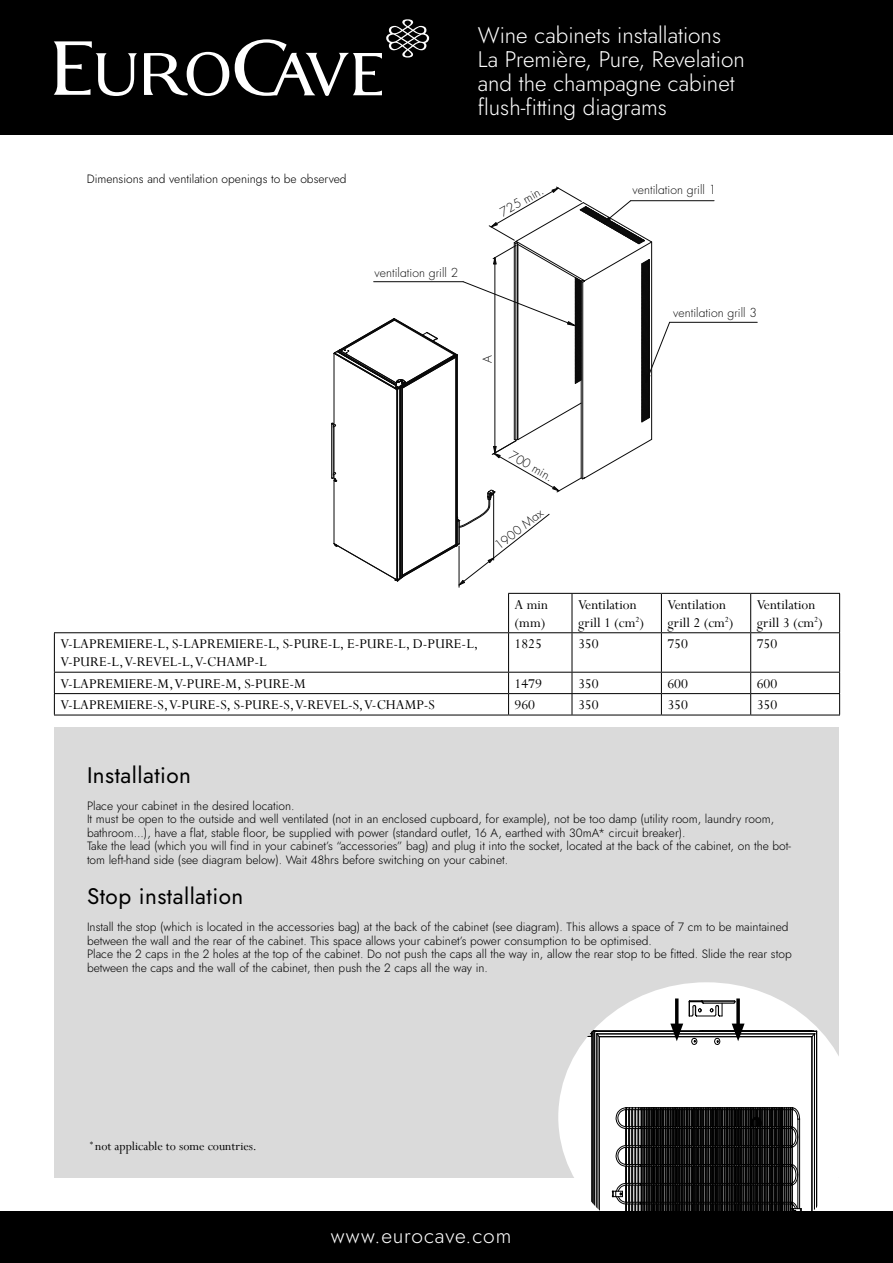
<style>
.page{position:relative;width:893px;height:1263px;background:#fff}
.page>*{position:absolute;margin:0;border:0;box-sizing:border-box;transform-origin:0 0}
.t1{font:300 22.5px/24px "Jost";color:#fff}
.t2{font:22.5px "Jost";letter-spacing:.02em;color:#000}
.t3{font:300 21px "Jost";letter-spacing:.04em;color:#fff}
.t4{font:15px/18px "Perpetua";color:#000}
.t5{font:13.5px "Perpetua";color:#000}
.t6{font:300 12.15px "Futura";letter-spacing:.005em;color:#090909}
.t7{font:300 12px/13.5px "Jost";color:#000}
</style>
<div class="page">
<div style="left:54px;top:727px;width:785px;height:451px;background:#dadada"></div>
<div style="left:558px;top:982px;width:297px;height:270px;background:#fff;border-radius:50%"></div>
<hr style="left:816px;top:1031px;width:1px;height:221px;background:#000">
<hr style="left:814px;top:1034px;width:1px;height:218px;background:#000">
<hr style="left:812px;top:1036px;width:1px;height:216px;background:#000">
<hr style="left:811px;top:1037px;width:1px;height:215px;background:#000">
<svg style="left:691px;top:1037px;width:7px;height:8px"></svg>
<svg style="left:714px;top:1037px;width:7px;height:8px"></svg>
<hr style="left:558px;top:1031px;width:33px;height:1px;background:#000">
<hr style="left:558px;top:1030px;width:34px;height:1px;background:#000">
<hr style="left:558px;top:1033px;width:33px;height:1px;background:#000">
<hr style="left:558px;top:1036px;width:34px;height:1px;background:#000">
<hr style="left:594px;top:1031px;width:1px;height:221px;background:#000">
<hr style="left:595px;top:1031px;width:221px;height:1px;background:#000">
<hr style="left:594px;top:1030px;width:223px;height:1px;background:#000">
<hr style="left:596px;top:1034px;width:1px;height:218px;background:#000">
<hr style="left:597px;top:1033px;width:217px;height:1px;background:#000">
<hr style="left:599px;top:1036px;width:1px;height:216px;background:#000">
<hr style="left:593px;top:1031px;width:1px;height:221px;background:#000">
<hr style="left:591px;top:1031px;width:1px;height:221px;background:#000">
<hr style="left:599px;top:1036px;width:213px;height:1px;background:#000">
<svg style="left:809px;top:1030px;width:8px;height:8px"></svg>
<svg style="left:591px;top:1030px;width:9px;height:8px"></svg>
<hr style="left:702px;top:1001px;width:33px;height:1px;background:#000">
<hr style="left:702px;top:1000px;width:32px;height:1px;background:#000">
<hr style="left:703px;top:1003px;width:31px;height:1px;background:#000">
<svg style="left:688px;top:1000px;width:35px;height:17px"></svg>
<svg style="left:612px;top:1107px;width:190px;height:105px;background:#2c2c2c"></svg>
<hr style="left:594px;top:1030px;width:108px;height:1px;background:#000">
<div style="left:0;top:0;width:893px;height:135px;background:#000"></div>
<div style="left:0;top:1212px;width:893px;height:51px;background:#000"></div>
<hr style="left:670px;top:322px;width:87px;height:1px;background:#090909">
<hr style="left:459px;top:546px;width:1px;height:41px;background:#090909">
<hr style="left:631px;top:200px;width:83px;height:1px;background:#090909">
<svg style="left:331px;top:186px;width:339px;height:400px"></svg>
<hr style="left:508px;top:593px;width:64px;height:1px;background:#000">
<hr style="left:508px;top:594px;width:1px;height:38px;background:#000">
<hr style="left:572px;top:593px;width:89px;height:1px;background:#000">
<hr style="left:572px;top:594px;width:1px;height:38px;background:#000">
<hr style="left:661px;top:593px;width:90px;height:1px;background:#000">
<hr style="left:661px;top:594px;width:1px;height:38px;background:#000">
<hr style="left:751px;top:593px;width:89px;height:1px;background:#000">
<hr style="left:750px;top:594px;width:1px;height:38px;background:#000">
<hr style="left:839px;top:594px;width:1px;height:38px;background:#000">
<hr style="left:54px;top:632px;width:455px;height:1px;background:#000">
<hr style="left:54px;top:633px;width:1px;height:39px;background:#000">
<hr style="left:509px;top:632px;width:63px;height:1px;background:#000">
<hr style="left:508px;top:633px;width:1px;height:39px;background:#000">
<hr style="left:572px;top:632px;width:89px;height:1px;background:#000">
<hr style="left:572px;top:633px;width:1px;height:39px;background:#000">
<hr style="left:661px;top:632px;width:90px;height:1px;background:#000">
<hr style="left:661px;top:633px;width:1px;height:39px;background:#000">
<hr style="left:751px;top:632px;width:89px;height:1px;background:#000">
<hr style="left:750px;top:633px;width:1px;height:39px;background:#000">
<hr style="left:839px;top:633px;width:1px;height:39px;background:#000">
<hr style="left:54px;top:672px;width:455px;height:1px;background:#000">
<hr style="left:509px;top:672px;width:63px;height:1px;background:#000">
<hr style="left:572px;top:672px;width:89px;height:1px;background:#000">
<hr style="left:661px;top:672px;width:90px;height:1px;background:#000">
<hr style="left:751px;top:672px;width:89px;height:1px;background:#000">
<hr style="left:54px;top:693px;width:455px;height:1px;background:#000">
<svg style="left:54px;top:672px;width:1px;height:43px"></svg>
<hr style="left:509px;top:693px;width:63px;height:1px;background:#000">
<svg style="left:508px;top:672px;width:1px;height:43px"></svg>
<hr style="left:572px;top:693px;width:89px;height:1px;background:#000">
<svg style="left:572px;top:672px;width:1px;height:43px"></svg>
<hr style="left:661px;top:693px;width:90px;height:1px;background:#000">
<svg style="left:661px;top:672px;width:1px;height:43px"></svg>
<hr style="left:751px;top:693px;width:89px;height:1px;background:#000">
<svg style="left:750px;top:672px;width:1px;height:43px"></svg>
<svg style="left:839px;top:672px;width:1px;height:43px"></svg>
<hr style="left:54px;top:715px;width:455px;height:1px;background:#000">
<hr style="left:509px;top:715px;width:63px;height:1px;background:#000">
<hr style="left:572px;top:715px;width:89px;height:1px;background:#000">
<hr style="left:661px;top:715px;width:90px;height:1px;background:#000">
<hr style="left:751px;top:715px;width:89px;height:1px;background:#000">
<hr style="left:675px;top:998px;width:3px;height:32px;background:#000">
<svg style="left:670px;top:1023px;width:13px;height:18px"></svg>
<svg style="left:736px;top:998px;width:4px;height:25px"></svg>
<svg style="left:732px;top:1023px;width:12px;height:18px"></svg>
<svg style="left:54px;top:41px;width:83px;height:55px"></svg>
<svg style="left:144px;top:52px;width:85px;height:44px"></svg>
<svg style="left:235px;top:19px;width:194px;height:77px"></svg>
<p class="t7" style="left:87px;top:173px;width:261px">Dimensions and ventilation openings to be observed</p>
<h1 class="t1" style="left:478px;top:25px;width:268px">Wine cabinets installations<br>La Première, Pure, Revelation and the champagne cabinet flush-fitting diagrams</h1>
<p class="t6" style="left:375px;top:267px;width:85px">ventilation grill 2</p>
<p class="t6" style="left:498px;top:208px;width:50px;rotate:-30deg">725 min.</p>
<p class="t6" style="left:633px;top:184px;width:85px">ventilation grill 1</p>
<p class="t6" style="left:482px;top:363px;width:9px;rotate:-90deg">A</p>
<p class="t6" style="left:673px;top:307px;width:85px">ventilation grill 3</p>
<p class="t6" style="left:513px;top:449px;width:50px;rotate:30deg">700 min.</p>
<p class="t6" style="left:493px;top:542px;width:59px;rotate:-38deg">1900 Max</p>
<p class="t4" style="left:515px;top:596px;width:35px">A min (mm)</p>
<p class="t4" style="left:578px;top:596px;width:68px">Ventilation grill 1 (cm<sup>2</sup>)</p>
<p class="t4" style="left:667px;top:596px;width:68px">Ventilation grill 2 (cm<sup>2</sup>)</p>
<p class="t4" style="left:757px;top:596px;width:68px">Ventilation grill 3 (cm<sup>2</sup>)</p>
<p class="t4" style="left:60px;top:636px;width:419px">V-LAPREMIERE-L, S-LAPREMIERE-L, S-PURE-L, E-PURE-L, D-PURE-L,<br>V-PURE-L, V-REVEL-L, V-CHAMP-L</p>
<p class="t4" style="left:515px;top:636px;width:29px">1825</p>
<p class="t4" style="left:578px;top:636px;width:22px">350</p>
<p class="t4" style="left:667px;top:636px;width:22px">750</p>
<p class="t4" style="left:757px;top:636px;width:22px">750</p>
<p class="t4" style="left:60px;top:675px;width:247px">V-LAPREMIERE-M, V-PURE-M, S-PURE-M</p>
<p class="t4" style="left:515px;top:675px;width:29px">1479</p>
<p class="t4" style="left:578px;top:675px;width:22px">350</p>
<p class="t4" style="left:667px;top:675px;width:22px">600</p>
<p class="t4" style="left:757px;top:675px;width:22px">600</p>
<p class="t4" style="left:60px;top:697px;width:376px">V-LAPREMIERE-S, V-PURE-S, S-PURE-S, V-REVEL-S, V-CHAMP-S</p>
<p class="t4" style="left:515px;top:697px;width:22px">960</p>
<p class="t4" style="left:578px;top:697px;width:22px">350</p>
<p class="t4" style="left:667px;top:697px;width:22px">350</p>
<p class="t4" style="left:757px;top:697px;width:22px">350</p>
<h1 class="t2" style="left:87px;top:765px;width:106px">Installation</h1>
<p class="t7" style="left:87px;top:800px;width:705px">Place your cabinet in the desired location.<br>It must be open to the outside and well ventilated (not in an enclosed cupboard, for example), not be too damp (utility room, laundry room, bathroom...), have a flat, stable floor, be supplied with power (standard outlet, 16 A, earthed with 30mA* circuit breaker).<br>Take the lead (which you will find in your cabinet’s “accessories” bag) and plug it into the socket, located at the back of the cabinet, on the bot&shy;tom left-hand side (see diagram below). Wait 48hrs before switching on your cabinet.</p>
<h1 class="t2" style="left:87px;top:887px;width:158px">Stop installation</h1>
<p class="t7" style="left:87px;top:921px;width:706px">Install the stop (which is located in the accessories bag) at the back of the cabinet (see diagram). This allows a space of 7 cm to be maintained between the wall and the rear of the cabinet. This space allows your cabinet’s power consumption to be optimised.<br>Place the 2 caps in the 2 holes at the top of the cabinet. Do not push the caps all the way in, allow the rear stop to be fitted. Slide the rear stop between the caps and the wall of the cabinet, then push the 2 caps all the way in.</p>
<p class="t5" style="left:90px;top:1140px;width:168px"><sup>*</sup> not applicable to some countries.</p>
<h2 class="t3" style="left:331px;top:1226px;width:182px">www.eurocave.com</h2>
</div>
